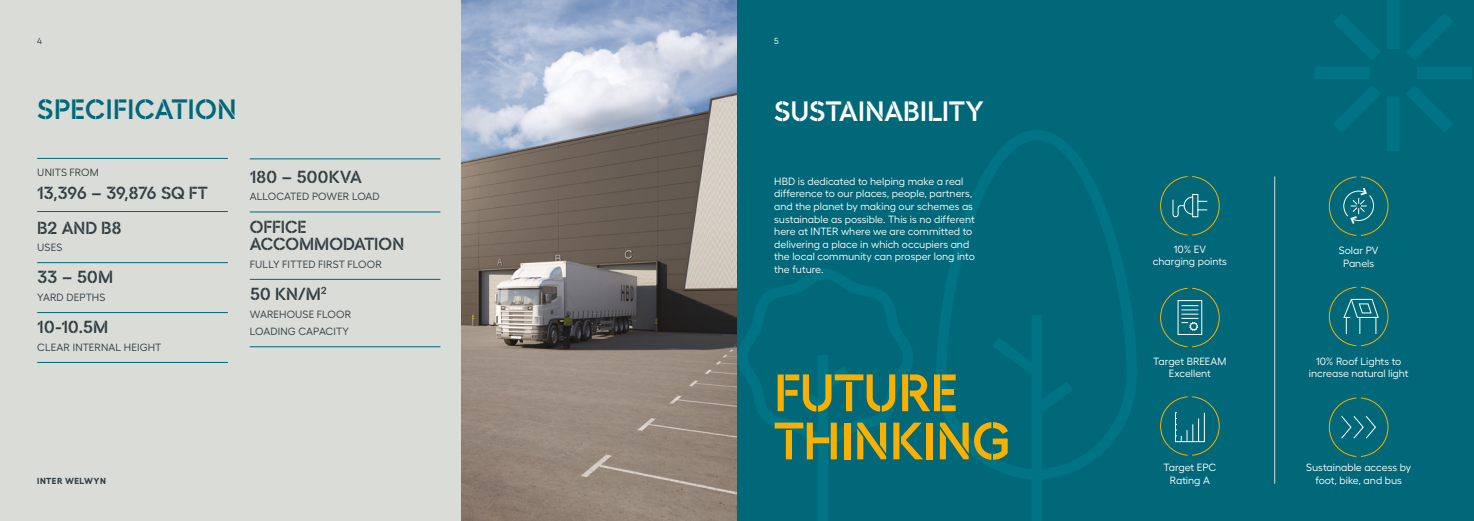
<style>
.page{position:relative;width:1474px;height:521px;background:#fff}
.page>*{position:absolute;margin:0;border:0;box-sizing:border-box;transform-origin:0 0}
.t1{font:600 52.5px/48.1px "HBD Stencil";color:#f9b000}
.t2{font:600 28px "HBD Stencil";color:#fff}
.t3{font:600 28px "HBD Stencil";letter-spacing:.015em;color:#006879}
.t4{font:600 17.5px/34.8px "HBD Stencil";letter-spacing:-.01em;color:#333f43}
.t5{font:10.5px/12.6px "Hellix";color:#fff;text-align:center}
.t6{font:10.5px/17.5px "Hellix";letter-spacing:.01em;color:#333f43}
.t7{font:700 8.75px "Hellix";letter-spacing:.05em;color:#333f43}
.t8{font:8.75px "Hellix";color:#fff}
.t9{font:8.75px "Hellix";color:#333f43}
</style>
<div class="page">
<div style="left:729px;top:0;width:744px;height:521px;background:#006879"></div>
<div style="left:0;top:0;width:737px;height:521px;background:#d9dcd7"></div>
<div style="left:1384px;top:95px;width:17px;height:58px;background:#007385;border:2px solid #006879"></div>
<svg style="left:1334px;top:86px;width:46px;height:46px"></svg>
<div style="left:1415px;top:65px;width:57px;height:15px;background:#007385"></div>
<div style="left:1415px;top:65px;width:58px;height:16px;border:2px solid #006879"></div>
<svg style="left:1406px;top:86px;width:47px;height:46px"></svg>
<div style="left:1313px;top:65px;width:57px;height:15px;background:#007385"></div>
<div style="left:1312px;top:65px;width:59px;height:16px;border:2px solid #006879"></div>
<svg style="left:1334px;top:0;width:119px;height:60px"></svg>
<svg style="left:737px;top:269px;width:176px;height:160px"></svg>
<svg style="left:789px;top:344px;width:72px;height:177px"></svg>
<svg style="left:937px;top:130px;width:200px;height:336px"></svg>
<svg style="left:980px;top:304px;width:104px;height:217px"></svg>
<img style="left:461px;top:0;width:276px;height:521px">
<hr style="left:1274px;top:176px;width:1px;height:308px;background:#d9dcd7">
<svg style="left:1160px;top:287px;width:60px;height:61px"></svg>
<svg style="left:1328px;top:397px;width:60px;height:60px"></svg>
<svg style="left:1160px;top:396px;width:60px;height:60px"></svg>
<svg style="left:1160px;top:176px;width:60px;height:60px"></svg>
<svg style="left:1328px;top:176px;width:60px;height:60px"></svg>
<svg style="left:1328px;top:286px;width:60px;height:61px"></svg>
<hr style="left:37px;top:158px;width:191px;height:1px;background:#006879">
<hr style="left:37px;top:211px;width:191px;height:1px;background:#006879">
<hr style="left:37px;top:262px;width:191px;height:1px;background:#006879">
<hr style="left:37px;top:312px;width:191px;height:1px;background:#006879">
<hr style="left:37px;top:362px;width:191px;height:1px;background:#006879">
<hr style="left:250px;top:158px;width:190px;height:1px;background:#006879">
<hr style="left:250px;top:211px;width:190px;height:1px;background:#006879">
<hr style="left:250px;top:279px;width:190px;height:1px;background:#006879">
<hr style="left:250px;top:346px;width:190px;height:1px;background:#006879">
<p class="t9" style="left:37px;top:35px;width:7px">4</p>
<p class="t8" style="left:774px;top:35px;width:6px">5</p>
<h2 class="t3" style="left:37px;top:96px;width:201px">SPECIFICATION</h2>
<h2 class="t2" style="left:774px;top:97px;width:211px">SUSTAINABILITY</h2>
<p class="t6" style="left:37px;top:163px;width:63px">UNITS FROM</p>
<h3 class="t4" style="left:37px;top:176px;width:172px">13,396 – 39,876 SQ FT<br>B2 AND B8</h3>
<p class="t6" style="left:37px;top:238px;width:27px">USES</p>
<h3 class="t4" style="left:37px;top:261px;width:77px">33 – 50M</h3>
<p class="t6" style="left:37px;top:287px;width:70px">YARD DEPTHS</p>
<h3 class="t4" style="left:37px;top:311px;width:73px">10-10.5M</h3>
<p class="t6" style="left:37px;top:337px;width:126px">CLEAR INTERNAL HEIGHT</p>
<h3 class="t4" style="left:250px;top:160px;width:114px">180 – 500KVA</h3>
<p class="t6" style="left:250px;top:187px;width:131px">ALLOCATED POWER LOAD</p>
<h3 class="t4" style="left:250px;top:219px;width:156px;line-height:17.5px">OFFICE<br>ACCOMMODATION</h3>
<p class="t6" style="left:250px;top:254px;width:133px">FULLY FITTED FIRST FLOOR</p>
<h3 class="t4" style="left:250px;top:277px;width:79px">50 KN/M<sup>2</sup></h3>
<p class="t6" style="left:250px;top:304px;width:103px">WAREHOUSE FLOOR<br>LOADING CAPACITY</p>
<p class="t5" style="left:774px;top:174px;width:202px;text-align:left">HBD is dedicated to helping make a real difference to our places, people, partners, and the planet by making our schemes as sustainable as possible. This is no different here at INTER where we are committed to delivering a place in which occupiers and the local community can prosper long into the future.</p>
<p class="t5" style="left:1152px;top:242px;width:75px">10% EV charging points</p>
<p class="t5" style="left:1338px;top:243px;width:41px">Solar PV<br>Panels</p>
<h1 class="t1" style="left:774px;top:371px;width:237px">FUTURE<br>THINKING</h1>
<p class="t5" style="left:1153px;top:354px;width:75px">Target BREEAM<br>Excellent</p>
<p class="t5" style="left:1308px;top:354px;width:101px">10% Roof Lights to increase natural light</p>
<p class="t7" style="left:37px;top:474px;width:70px">INTER WELWYN</p>
<p class="t5" style="left:1163px;top:460px;width:54px">Target EPC<br>Rating A</p>
<p class="t5" style="left:1306px;top:460px;width:106px">Sustainable access by foot, bike, and bus</p>
</div>
